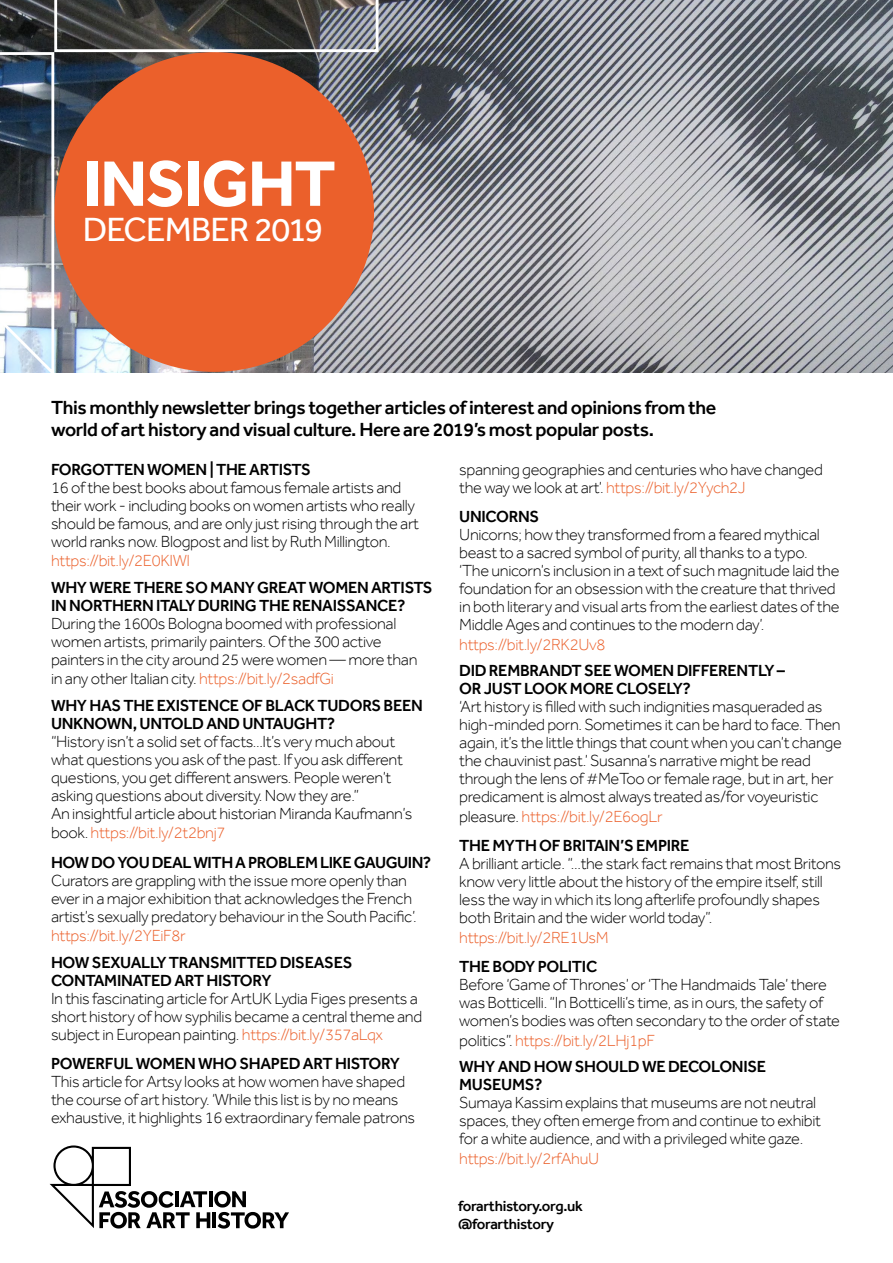
<style>
.page{position:relative;width:893px;height:1263px;background:#fff}
.page>*{position:absolute;margin:0;border:0;box-sizing:border-box;transform-origin:0 0}
.t1{font:700 66.3px "Effra";letter-spacing:-.02em;color:#fff}
.t2{font:34.5px "Effra";letter-spacing:-.025em;color:#fff}
.t3{font:500 19.5px/22.5px "Effra";letter-spacing:-.02em;color:#000}
.t4{font:300 16.5px/18px "Effra";letter-spacing:-.02em;color:#000}
.t5{font:500 16.5px/18px "Effra";letter-spacing:-.02em;color:#000}
.t6{font:300 16.5px "Effra";letter-spacing:-.02em;color:#eb602b}
.t7{font:500 15px "Effra";letter-spacing:-.02em;color:#000}
.s1{color:#eb602b}
.s2{color:#000}
</style>
<div class="page">
<img style="left:378px;top:0;width:515px;height:372px">
<svg style="left:50px;top:1145px;width:239px;height:83px"></svg>
<svg style="left:0;top:0;width:378px;height:373px;background:#b2664a"></svg>
<p class="t1" style="left:83px;top:144px;width:254px">INSIGHT</p>
<p class="t2" style="left:83px;top:209px;width:242px">DECEMBER 2019</p>
<p class="t3" style="left:51px;top:396px;width:667px">This monthly newsletter brings together articles of interest and opinions from the world of art history and visual culture. Here are 2019’s most popular posts.</p>
<p class="t5" style="left:51px;top:460px;width:261px">FORGOTTEN WOMEN | THE ARTISTS</p>
<p class="t4" style="left:51px;top:478px;width:370px">16 of the best books about famous female artists and their work - including books on women artists who really should be famous, and are only just rising through the art world ranks now. Blogpost and list by Ruth Millington.</p>
<p class="t6" style="left:51px;top:551px;width:140px">https://bit.ly/2E0KIWl</p>
<p class="t5" style="left:51px;top:578px;width:383px">WHY WERE THERE SO MANY GREAT WOMEN ARTISTS<br>IN NORTHERN ITALY DURING THE RENAISSANCE?</p>
<p class="t4" style="left:51px;top:614px;width:368px">During the 1600s Bologna boomed with professional women artists, primarily painters. Of the 300 active painters in the city around 25 were women — more than</p>
<p class="t4" style="left:51px;top:669px;width:284px">in any other Italian city. <span class="s1">https://bit.ly/2sadfGi</span></p>
<p class="t5" style="left:51px;top:696px;width:373px">WHY HAS THE EXISTENCE OF BLACK TUDORS BEEN<br>UNKNOWN, UNTOLD AND UNTAUGHT?</p>
<p class="t4" style="left:51px;top:732px;width:363px">“History isn’t a solid set of facts...It’s very much about what questions you ask of the past. If you ask different questions, you get different answers. People weren’t asking questions about diversity. Now they are.”<br>An insightful article about historian Miranda Kaufmann’s</p>
<p class="t6" style="left:51px;top:823px;width:176px"><span class="s2">book.</span> https://bit.ly/2t2bnj7</p>
<p class="t5" style="left:51px;top:853px;width:382px">HOW DO YOU DEAL WITH A PROBLEM LIKE GAUGUIN?</p>
<p class="t4" style="left:51px;top:871px;width:367px">Curators are grappling with the issue more openly than ever in a major exhibition that acknowledges the French artist’s sexually predatory behaviour in the South Pacific’.</p>
<p class="t6" style="left:51px;top:926px;width:136px">https://bit.ly/2YEiF8r</p>
<p class="t5" style="left:51px;top:953px;width:303px">HOW SEXUALLY TRANSMITTED DISEASES<br>CONTAMINATED ART HISTORY</p>
<p class="t4" style="left:51px;top:989px;width:373px">In this fascinating article for ArtUK Lydia Figes presents a short history of how syphilis became a central theme and subject in European painting. <span class="s1">https://bit.ly/357aLqx</span></p>
<p class="t5" style="left:51px;top:1054px;width:351px">POWERFUL WOMEN WHO SHAPED ART HISTORY</p>
<p class="t4" style="left:51px;top:1072px;width:366px">This article for Artsy looks at how women have shaped the course of art history. ‘While this list is by no means exhaustive, it highlights 16 extraordinary female patrons</p>
<p class="t4" style="left:459px;top:460px;width:365px">spanning geographies and centuries who have changed the way we look at art’. <span class="s1">https://bit.ly/2Yych2J</span></p>
<p class="t5" style="left:459px;top:507px;width:82px">UNICORNS</p>
<p class="t4" style="left:459px;top:525px;width:382px">Unicorns; how they transformed from a feared mythical beast to a sacred symbol of purity, all thanks to a typo. ‘The unicorn’s inclusion in a text of such magnitude laid the foundation for an obsession with the creature that thrived in both literary and visual arts from the earliest dates of the Middle Ages and continues to the modern day’.</p>
<p class="t6" style="left:459px;top:634px;width:148px">https://bit.ly/2RK2Uv8</p>
<p class="t5" style="left:459px;top:661px;width:327px">DID REMBRANDT SEE WOMEN DIFFERENTLY –<br>OR JUST LOOK MORE CLOSELY?</p>
<p class="t4" style="left:459px;top:697px;width:384px">‘Art history is filled with such indignities masqueraded as high-minded porn. Sometimes it can be hard to face. Then again, it’s the little things that count when you can’t change the chauvinist past.’ Susanna’s narrative might be read through the lens of #MeToo or female rage, but in art, her predicament is almost always treated as/for voyeuristic</p>
<p class="t6" style="left:459px;top:806px;width:205px"><span class="s2">pleasure.</span> https://bit.ly/2E6ogLr</p>
<p class="t5" style="left:459px;top:836px;width:232px">THE MYTH OF BRITAIN’S EMPIRE</p>
<p class="t4" style="left:459px;top:854px;width:383px">A brilliant article. “...the stark fact remains that most Britons know very little about the history of the empire itself, still less the way in which its long afterlife profoundly shapes both Britain and the wider world today”.</p>
<p class="t6" style="left:459px;top:927px;width:151px">https://bit.ly/2RE1UsM</p>
<p class="t5" style="left:459px;top:957px;width:139px">THE BODY POLITIC</p>
<p class="t4" style="left:459px;top:975px;width:382px">Before ‘Game of Thrones’ or ‘The Handmaids Tale’ there was Botticelli. “In Botticelli’s time, as in ours, the safety of women’s bodies was often secondary to the order of state</p>
<p class="t6" style="left:459px;top:1030px;width:197px"><span class="s2">politics”.</span> https://bit.ly/2LHj1pF</p>
<p class="t5" style="left:459px;top:1057px;width:309px">WHY AND HOW SHOULD WE DECOLONISE<br>MUSEUMS?</p>
<p class="t4" style="left:459px;top:1093px;width:363px">Sumaya Kassim explains that museums are not neutral spaces, they often emerge from and continue to exhibit for a white audience, and with a privileged white gaze.</p>
<p class="t6" style="left:459px;top:1148px;width:141px">https://bit.ly/2rfAhuU</p>
<p class="t7" style="left:458px;top:1197px;width:126px">forarthistory.org.uk</p>
<p class="t7" style="left:458px;top:1215px;width:97px">@forarthistory</p>
</div>
